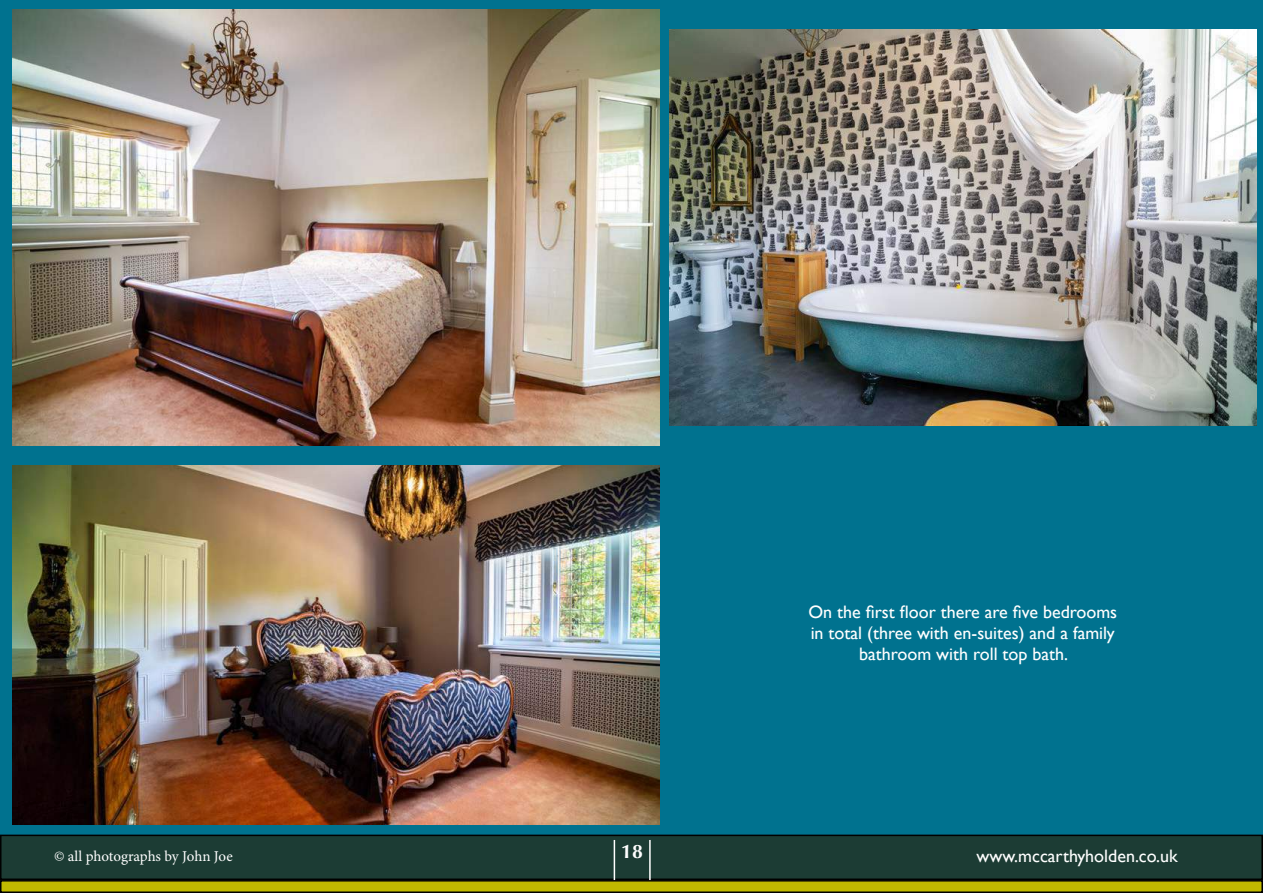
<style>
.page{position:relative;width:1263px;height:893px;background:#fff}
.page>*{position:absolute;margin:0;border:0;box-sizing:border-box;transform-origin:0 0}
.t1{font:700 19.5px "Optima";color:#fff}
.t2{font:18px/21px "Gill Sans";color:#fff;text-align:center}
.t3{font:15px "Minion Pro";letter-spacing:-.005em;color:#fff}
</style>
<div class="page">
<div style="left:0;top:0;width:1263px;height:835px;background:#00728f"></div>
<div style="left:1px;top:881px;width:1261px;height:11px;background:#c1b900"></div>
<div style="left:0;top:880px;width:1263px;height:13px;border:2px solid #000"></div>
<div style="left:1px;top:835px;width:1261px;height:44px;background:#1c3c34"></div>
<div style="left:0;top:835px;width:1263px;height:45px;border:2px solid #000"></div>
<img style="left:669px;top:30px;width:587px;height:396px">
<img style="left:13px;top:10px;width:646px;height:436px">
<img style="left:13px;top:466px;width:646px;height:359px">
<hr style="left:614px;top:840px;width:1px;height:40px;background:#fff">
<hr style="left:649px;top:840px;width:2px;height:40px;background:#fff">
<p class="t3" style="left:54px;top:846px;width:180px">© all photographs by John Joe</p>
<p class="t1" style="left:621px;top:840px;width:23px">18</p>
<p class="t2" style="left:808px;top:601px;width:310px">On the first floor there are five bedrooms in total (three with en-suites) and a family bathroom with roll top bath.</p>
<p class="t2" style="left:976px;top:845px;width:203px">www.mccarthyholden.co.uk</p>
</div>
